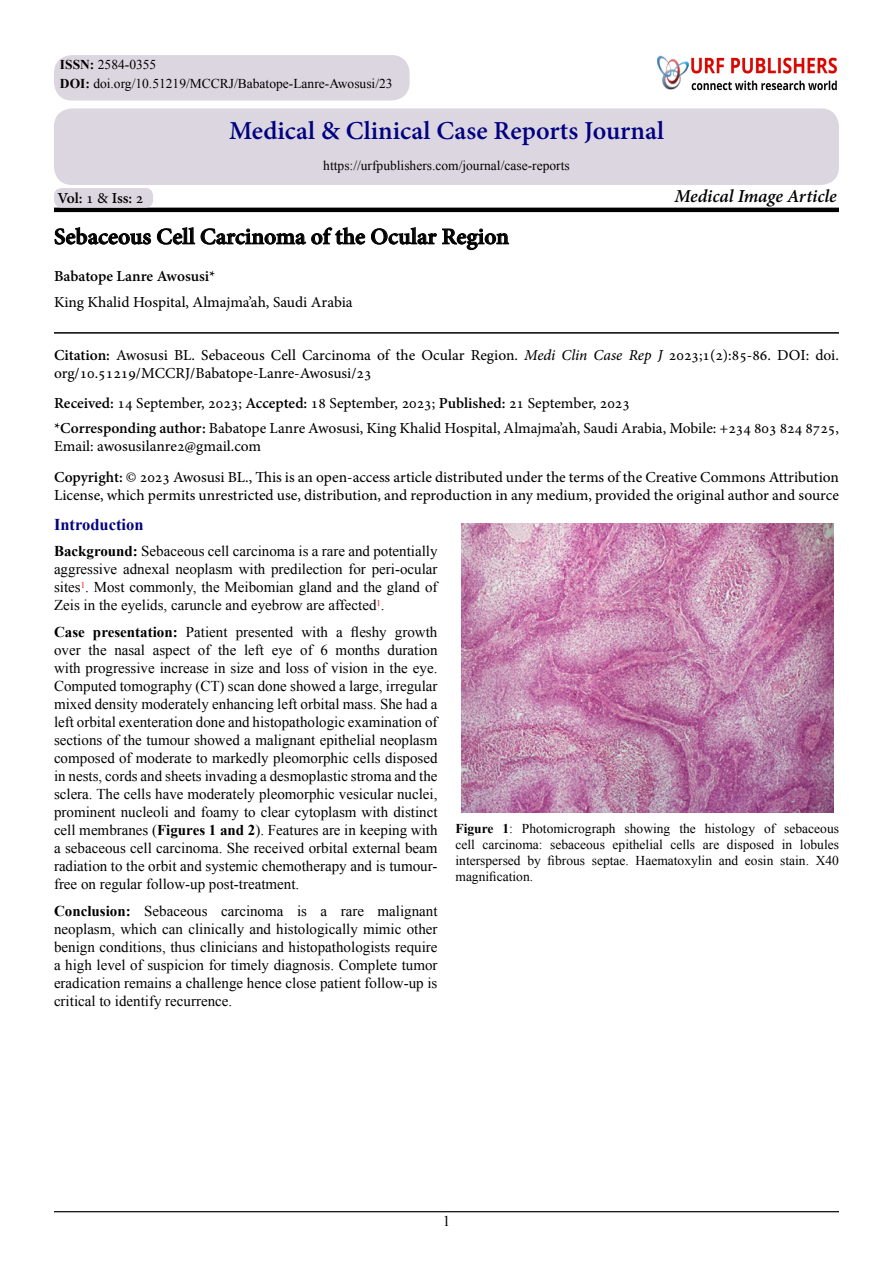
<style>
.page{position:relative;width:893px;height:1263px;background:#fff}
.page>*{position:absolute;margin:0;border:0;box-sizing:border-box;transform-origin:0 0}
.t1{font:700 25.5px "Adobe Hebrew";color:#000080}
.t2{font:700 22.5px "Adobe Hebrew";color:#000}
.t3{font:italic 700 18px "Adobe Hebrew";letter-spacing:-.005em;color:#000}
.t4{font:700 16.5px "Times New Roman";color:#030381}
.t5{font:15px/18px "Times New Roman";color:#000}
.t6{font:15px/18px "Adobe Hebrew";color:#000}
.t7{font:700 15px "Adobe Hebrew";letter-spacing:-.005em;color:#000}
.t8{font:700 15px "Times New Roman";color:#000}
.t9{font:13.5px/16.2px "Times New Roman";color:#000}
.t10{font:700 13.5px "Times New Roman";color:#000}
.t11{font:8.7px "Times New Roman";color:#f00}
.s1{font-weight:700}
.s2{font-weight:400}
.s3{font-style:italic}
</style>
<div class="page">
<hr style="left:54px;top:208px;width:785px;height:4px;background:#000">
<svg style="left:54px;top:227px;width:97px;height:18px"></svg>
<svg style="left:157px;top:227px;width:208px;height:18px"></svg>
<svg style="left:371px;top:227px;width:138px;height:23px"></svg>
<hr style="left:54px;top:332px;width:785px;height:2px;background:#000">
<hr style="left:54px;top:1211px;width:785px;height:1px;background:#000">
<div style="left:54px;top:188px;width:99px;height:20px;background:#dcd6e0;border-radius:8px"></div>
<div style="left:54px;top:108px;width:785px;height:77px;background:#dcd6e0;border-radius:18px"></div>
<img style="left:702px;top:57px;width:135px;height:33px">
<div style="left:645px;top:44px;width:57px;height:46px;background:#000;opacity:.5"></div>
<div style="left:647px;top:46px;width:50px;height:44px;background:#fff"></div>
<div style="left:656px;top:55px;width:43px;height:35px;background:#000;opacity:.75"></div>
<img style="left:461px;top:524px;width:372px;height:288px">
<div style="left:54px;top:55px;width:356px;height:46px;background:#dcd6e0;border-radius:18px"></div>
<p class="t9" style="left:60px;top:55px;width:334px;line-height:18.3px"><span class="s1">ISSN:</span> 2584-0355<br><span class="s1">DOI:</span> doi.org/10.51219/MCCRJ/Babatope-Lanre-Awosusi/23</p>
<h1 class="t1" style="left:229px;top:115px;width:437px">Medical &amp; Clinical Case Reports Journal</h1>
<p class="t7" style="left:57px;top:189px;width:87px">Vol <span class="s2">1</span>: <span class="s2">&amp;</span> Iss <span class="s2">2</span>:</p>
<p class="t9" style="left:323px;top:157px;width:248px">https://urfpublishers.com/journal/case-reports</p>
<p class="t3" style="left:674px;top:186px;width:164px">Medical Image Article</p>
<h2 class="t2" style="left:54px;top:223px;width:456px">Sebaceous Cell Carcinoma of the Ocular Region</h2>
<p class="t7" style="left:54px;top:267px;width:163px">Babatope Lanre Awosusi*</p>
<p class="t6" style="left:54px;top:294px;width:300px">King Khalid Hospital, Almajma’ah, Saudi Arabia</p>
<p class="t6" style="left:54px;top:346px;width:786px"><span class="s1">Citation:</span> Awosusi BL. Sebaceous Cell Carcinoma of the Ocular Region. <span class="s3">Medi Clin Case Rep J</span> 2023 )2(1; :85-86. DOI: doi. org/10.51219/MCCRJ/Babatope-Lanre-Awosusi/23</p>
<p class="t6" style="left:54px;top:391px;width:786px;line-height:24.3px"><span class="s1">Received:</span> 14 September, 2023; <span class="s1">Accepted:</span> 18 September, 2023; <span class="s1">Published:</span> 21 September, 2023<br><span class="s1">*Corresponding author:</span> Babatope Lanre Awosusi, King Khalid Hospital, Almajma’ah, Saudi Arabia, Mobile: +234 803 824 8725,</p>
<p class="t6" style="left:54px;top:431px;width:786px;line-height:30.8px">Email: awosusilanre @2 gmail.com<br><span class="s1">Copyright:</span> © 2023 Awosusi BL., This is an open-access article distributed under the terms of the Creative Commons Attribution</p>
<p class="t6" style="left:54px;top:486px;width:786px">License, which permits unrestricted use, distribution, and reproduction in any medium, provided the original author and source</p>
<p class="t4" style="left:54px;top:513px;width:91px">Introduction</p>
<p class="t5" style="left:54px;top:542px;width:385px"><span class="s1">Background:</span> Sebaceous cell carcinoma is a rare and potentially aggressive adnexal neoplasm with predilection for peri-ocular</p>
<p class="t11" style="left:81px;top:579px;width:6px">1</p>
<p class="t5" style="left:54px;top:578px;width:385px">sites . Most commonly, the Meibomian gland and the gland of</p>
<p class="t11" style="left:376px;top:597px;width:6px">1</p>
<p class="t5" style="left:54px;top:596px;width:332px">Zeis in the eyelids, caruncle and eyebrow are affected .</p>
<p class="t8" style="left:54px;top:622px;width:32px">Case</p>
<p class="t8" style="left:93px;top:622px;width:86px">presentation:</p>
<p class="t5" style="left:186px;top:623px;width:43px">Patient</p>
<p class="t5" style="left:236px;top:623px;width:59px">presented</p>
<p class="t5" style="left:301px;top:623px;width:28px">with</p>
<p class="t5" style="left:336px;top:623px;width:8px">a</p>
<p class="t5" style="left:351px;top:623px;width:37px">fleshy</p>
<p class="t5" style="left:395px;top:623px;width:44px">growth</p>
<p class="t5" style="left:88px;top:641px;width:20px">the</p>
<p class="t5" style="left:114px;top:641px;width:32px">nasal</p>
<p class="t5" style="left:218px;top:641px;width:20px">the</p>
<p class="t5" style="left:244px;top:641px;width:21px">left</p>
<p class="t5" style="left:336px;top:641px;width:46px">months</p>
<p class="t5" style="left:387px;top:641px;width:51px">duration</p>
<p class="t5" style="left:198px;top:641px;width:14px">of</p>
<p class="t5" style="left:300px;top:641px;width:14px">of</p>
<p class="t5" style="left:320px;top:641px;width:9px">6</p>
<p class="t5" style="left:153px;top:641px;width:39px">aspect</p>
<p class="t5" style="left:54px;top:641px;width:385px">over<br>with progressive increase in size and loss of vision in the eye.<br>Computed tomography (CT) scan done showed a large, irregular mixed density moderately enhancing left orbital mass. She had a left orbital exenteration done and histopathologic examination of sections of the tumour showed a malignant epithelial neoplasm composed of moderate to markedly pleomorphic cells disposed in nests, cords and sheets invading a desmoplastic stroma and the sclera. The cells have moderately pleomorphic vesicular nuclei, prominent nucleoli and foamy to clear cytoplasm with distinct cell membranes (<span class="s1">Figures 1 and</span> .)<span class="s1">2</span> Features are in keeping with a sebaceous cell carcinoma. She received orbital external beam</p>
<p class="t5" style="left:54px;top:875px;width:247px">free on regular follow-up post-treatment.</p>
<p class="t5" style="left:272px;top:641px;width:22px">eye</p>
<p class="t5" style="left:54px;top:857px;width:385px">radiation to the orbit and systemic chemotherapy and is tumour-</p>
<p class="t5" style="left:377px;top:901px;width:61px">malignant</p>
<p class="t5" style="left:144px;top:901px;width:65px">Sebaceous</p>
<p class="t5" style="left:221px;top:901px;width:64px">carcinoma</p>
<p class="t5" style="left:297px;top:901px;width:12px">is</p>
<p class="t8" style="left:54px;top:900px;width:78px">Conclusion:</p>
<p class="t5" style="left:54px;top:919px;width:385px;text-align:justify">neoplasm, which can clinically and histologically mimic other benign conditions, thus clinicians and histopathologists require a high level of suspicion for timely diagnosis. Complete tumor eradication remains a challenge hence close patient follow-up is critical to identify recurrence.</p>
<p class="t5" style="left:341px;top:901px;width:25px">rare</p>
<p class="t5" style="left:320px;top:901px;width:8px">a</p>
<p class="t10" style="left:455px;top:819px;width:39px">Figure</p>
<p class="t10" style="left:502px;top:819px;width:12px">1<span class="s2">:</span></p>
<p class="t9" style="left:522px;top:820px;width:95px">Photomicrograph</p>
<p class="t9" style="left:625px;top:820px;width:47px">showing</p>
<p class="t9" style="left:679px;top:820px;width:18px">the</p>
<p class="t9" style="left:705px;top:820px;width:52px">histology</p>
<p class="t9" style="left:764px;top:820px;width:13px">of</p>
<p class="t9" style="left:784px;top:820px;width:56px">sebaceous</p>
<p class="t9" style="left:455px;top:836px;width:21px">cell</p>
<p class="t9" style="left:483px;top:836px;width:61px">carcinoma:</p>
<p class="t9" style="left:550px;top:836px;width:56px">sebaceous</p>
<p class="t9" style="left:613px;top:836px;width:52px">epithelial</p>
<p class="t9" style="left:670px;top:836px;width:26px">cells</p>
<p class="t9" style="left:703px;top:836px;width:18px">are</p>
<p class="t9" style="left:727px;top:836px;width:49px">disposed</p>
<p class="t9" style="left:782px;top:836px;width:12px">in</p>
<p class="t9" style="left:800px;top:836px;width:41px">lobules</p>
<p class="t9" style="left:455px;top:852px;width:79px">interspersed magnification.</p>
<p class="t9" style="left:527px;top:852px;width:15px">by</p>
<p class="t9" style="left:548px;top:852px;width:39px">fibrous</p>
<p class="t9" style="left:636px;top:852px;width:78px">Haematoxylin</p>
<p class="t9" style="left:719px;top:852px;width:21px">and</p>
<p class="t9" style="left:745px;top:852px;width:30px">eosin</p>
<p class="t9" style="left:780px;top:852px;width:60px">stain X. 40</p>
<p class="t9" style="left:592px;top:852px;width:39px">septae.</p>
<p class="t5" style="left:443px;top:1212px;width:9px">1</p>
</div>
